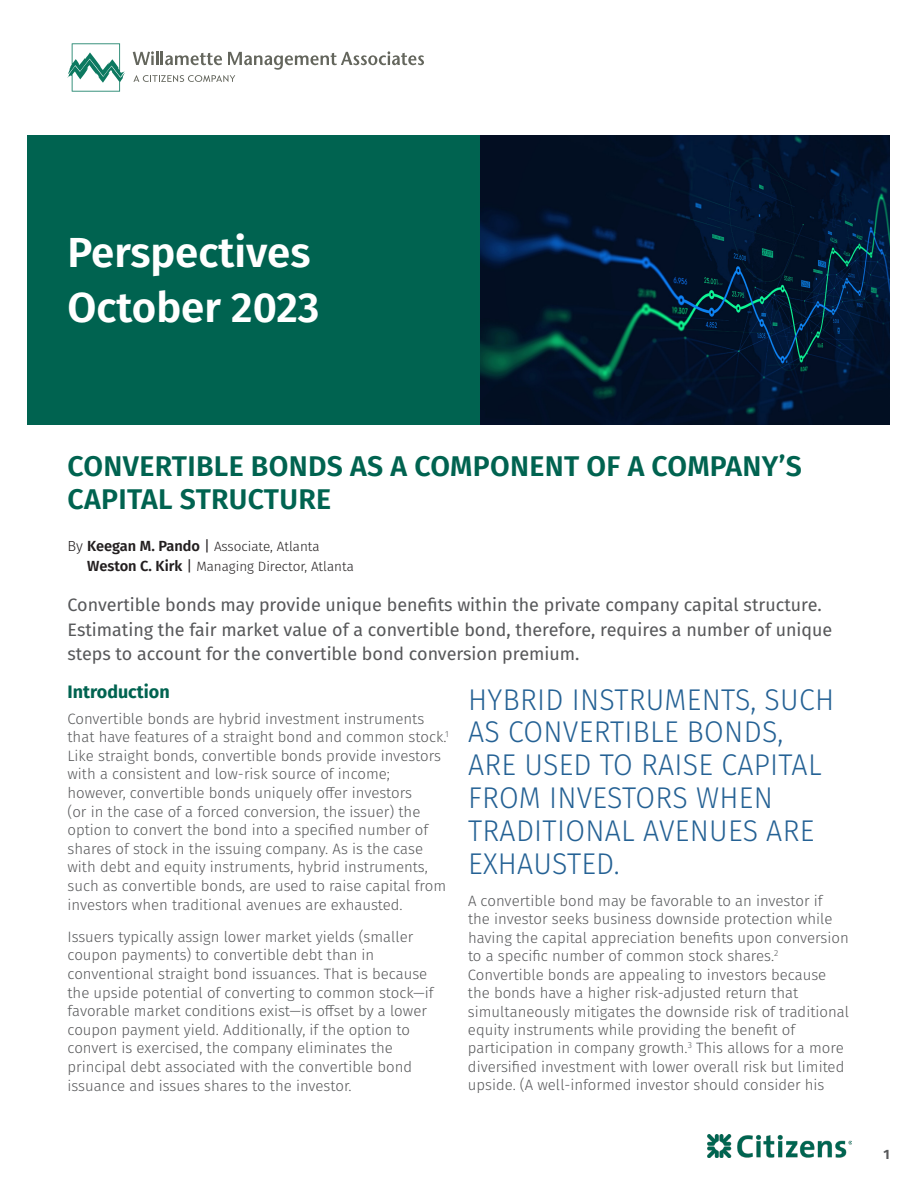
<style>
.page{position:relative;width:918px;height:1188px;background:#fff}
.page>*{position:absolute;margin:0;border:0;box-sizing:border-box;transform-origin:0 0}
.Main_Title{font:600 42px "Fira Sans";color:#fff}
.Copy{font:300 30px/32.8px "Fira Sans";letter-spacing:.01em;color:#246194;scale:.95 1}
.Article_Title{font:600 28.5px/33px "Fira Sans";letter-spacing:.01em;color:#006350}
.t1{font:18px/24.8px "Fira Sans";color:#57585a}
.Subheads{font:700 18px "Fira Sans";color:#006350}
.Copy-2{font:300 15px/18.6px "Fira Sans";color:#57585a}
.Byline{font:300 13.5px/19.5px "Fira Sans";color:#231f20}
.t2{font:700 13.5px "Fira Sans";color:#57585a}
.s1{font-size:14.7px}
.s2{font-weight:600;font-size:14.7px}
.s3{font-weight:400;font-size:14.7px}
</style>
<div class="page">
<svg style="left:133px;top:51px;width:291px;height:31px"></svg>
<svg style="left:68px;top:43px;width:57px;height:49px"></svg>
<div style="left:28px;top:135px;width:453px;height:289px;background:#006350"></div>
<img style="left:707px;top:1134px;width:144px;height:24px">
<img style="left:481px;top:135px;width:409px;height:289px">
<p class="Main_Title" style="left:68px;top:217px;width:245px">Perspectives</p>
<p class="Main_Title" style="left:68px;top:273px;width:253px">October 2023</p>
<p class="Article_Title" style="left:68px;top:448px;width:736px">CONVERTIBLE BONDS AS A COMPONENT OF A COMPANY’S<br>CAPITAL STRUCTURE</p>
<p class="Byline" style="left:87px;top:537px;width:268px;text-indent:-20px"><span class="s1">By</span> <span class="s2">Keegan M. Pando</span> <span class="s3">|</span> Associate, Atlanta<br><span class="s2">Weston C. Kirk</span> <span class="s3">|</span> Managing Director, Atlanta</p>
<p class="t1" style="left:68px;top:592px;width:766px">Convertible bonds may provide unique benefits within the private company capital structure.<br>Estimating the fair market value of a convertible bond, therefore, requires a number of unique steps to account for the convertible bond conversion premium.</p>
<p class="Subheads" style="left:68px;top:677px;width:104px">Introduction</p>
<p class="Copy-2" style="left:68px;top:709px;width:383px">Convertible bonds are hybrid investment instruments that have features of a straight bond and common stock.<sup>1<br></sup>Like straight bonds, convertible bonds provide investors with a consistent and low-risk source of income; however, convertible bonds uniquely offer investors<br>(or in the case of a forced conversion, the issuer) the option to convert the bond into a specified number of shares of stock in the issuing company. As is the case with debt and equity instruments, hybrid instruments, such as convertible bonds, are used to raise capital from investors when traditional avenues are exhausted.</p>
<p class="Copy-2" style="left:68px;top:927px;width:368px">Issuers typically assign lower market yields (smaller coupon payments) to convertible debt than in conventional straight bond issuances. That is because the upside potential of converting to common stock—if favorable market conditions exist—is offset by a lower coupon payment yield. Additionally, if the option to convert is exercised, the company eliminates the principal debt associated with the convertible bond issuance and issues shares to the investor.</p>
<p class="Copy" style="left:468px;top:682px;width:387px">HYBRID INSTRUMENTS, SUCH<br>AS CONVERTIBLE BONDS,<br>ARE USED TO RAISE CAPITAL<br>FROM INVESTORS WHEN<br>TRADITIONAL AVENUES ARE<br>EXHAUSTED.</p>
<p class="Copy-2" style="left:468px;top:891px;width:383px">A convertible bond may be favorable to an investor if<br>the investor seeks business downside protection while having the capital appreciation benefits upon conversion to a specific number of common stock shares.<sup>2<br></sup>Convertible bonds are appealing to investors because the bonds have a higher risk-adjusted return that simultaneously mitigates the downside risk of traditional equity instruments while providing the benefit of participation in company growth.<sup>3</sup> This allows for a more diversified investment with lower overall risk but limited upside. (A well-informed investor should consider his</p>
<p class="t2" style="left:884px;top:1143px;width:8px">1</p>
</div>
